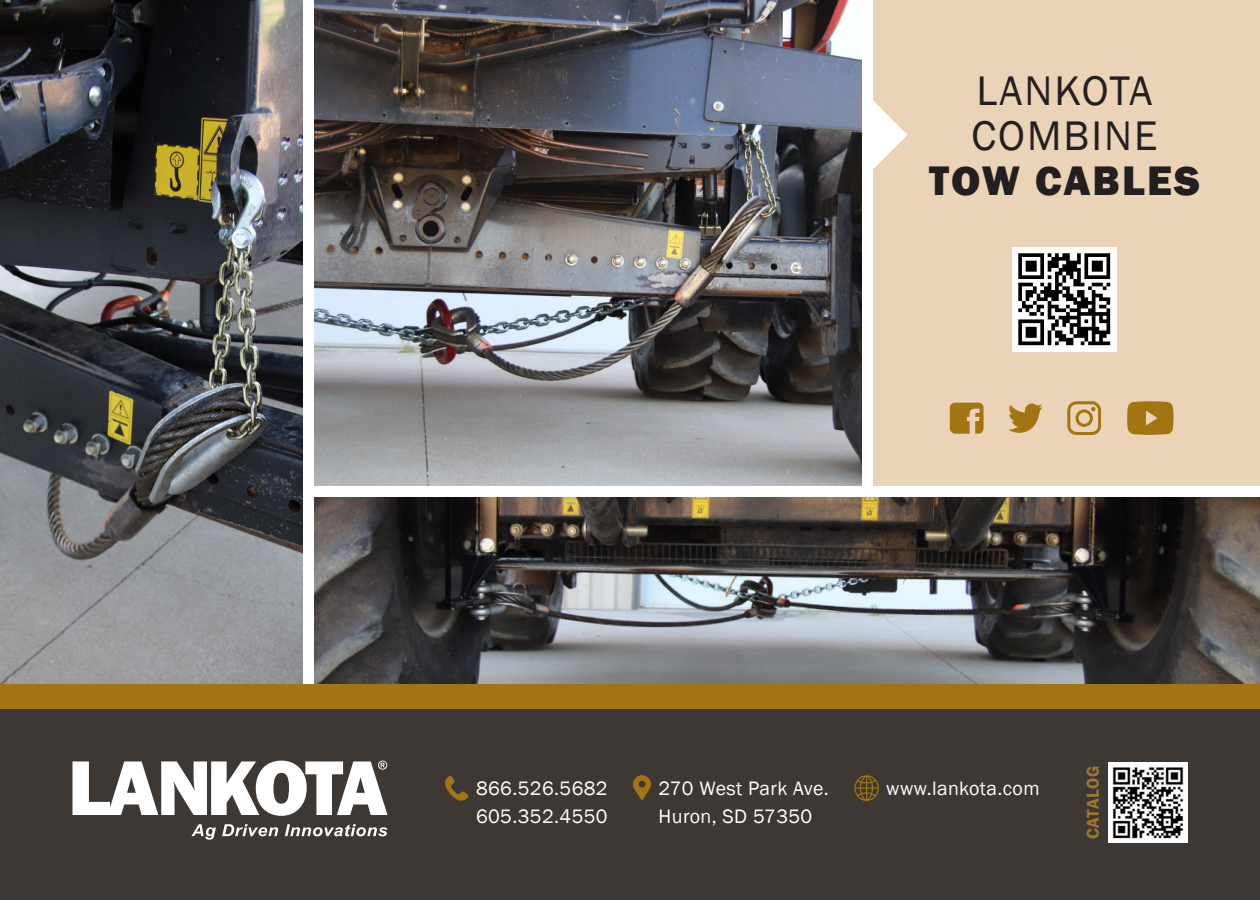
<style>
.page{position:relative;width:1260px;height:900px;background:#fff}
.page>*{position:absolute;margin:0;border:0;box-sizing:border-box;transform-origin:0 0}
.t1{font:800 42.5px/45px "Franklin Gothic";letter-spacing:.05em;color:#231f20;text-align:center}
.t2{font:42.5px "Franklin Gothic";letter-spacing:.035em;color:#231f20}
.t3{font:20px "Franklin Gothic";letter-spacing:.02em;color:#fff}
.t4{font:600 17.5px "Franklin Gothic";letter-spacing:.02em;color:#9b782b}
.s1{font-weight:400}
</style>
<div class="page">
<img style="left:0;top:0;width:302px;height:684px">
<img style="left:315px;top:498px;width:945px;height:186px">
<div style="left:0;top:709px;width:1260px;height:191px;background:#3e3835"></div>
<div style="left:0;top:684px;width:1260px;height:25px;background:#a37512"></div>
<div style="left:874px;top:0;width:386px;height:485px;background:#ead3b7"></div>
<svg style="left:861px;top:101px;width:46px;height:68px"></svg>
<svg style="left:1009px;top:403px;width:33px;height:30px"></svg>
<svg style="left:1067px;top:401px;width:34px;height:34px"></svg>
<svg style="left:1127px;top:401px;width:47px;height:34px;background:#ac8128"></svg>
<svg style="left:950px;top:403px;width:34px;height:31px"></svg>
<img style="left:315px;top:0;width:546px;height:485px">
<img style="left:1108px;top:763px;width:80px;height:79px">
<svg style="left:191px;top:824px;width:25px;height:16px"></svg>
<svg style="left:222px;top:824px;width:56px;height:12px"></svg>
<svg style="left:285px;top:824px;width:102px;height:12px"></svg>
<svg style="left:73px;top:761px;width:314px;height:55px"></svg>
<svg style="left:445px;top:775px;width:24px;height:26px"></svg>
<svg style="left:633px;top:775px;width:18px;height:26px"></svg>
<svg style="left:854px;top:775px;width:25px;height:26px"></svg>
<img style="left:1012px;top:247px;width:105px;height:105px">
<p class="t2" style="left:977px;top:64px;width:177px">LANKOTA</p>
<p class="t1" style="left:929px;top:113px;width:272px"><span class="s1">COMBINE<br></span>TOW CABLES</p>
<p class="t3" style="left:476px;top:776px;width:133px">866.526.5682</p>
<p class="t3" style="left:476px;top:804px;width:133px">605.352.4550</p>
<p class="t3" style="left:659px;top:776px;width:172px">270 West Park Ave.</p>
<p class="t3" style="left:659px;top:804px;width:155px">Huron, SD 57350</p>
<p class="t3" style="left:886px;top:776px;width:155px">www.lankota.com</p>
<p class="t4" style="left:1082px;top:839px;width:75px;rotate:-90deg">CATALOG</p>
</div>
